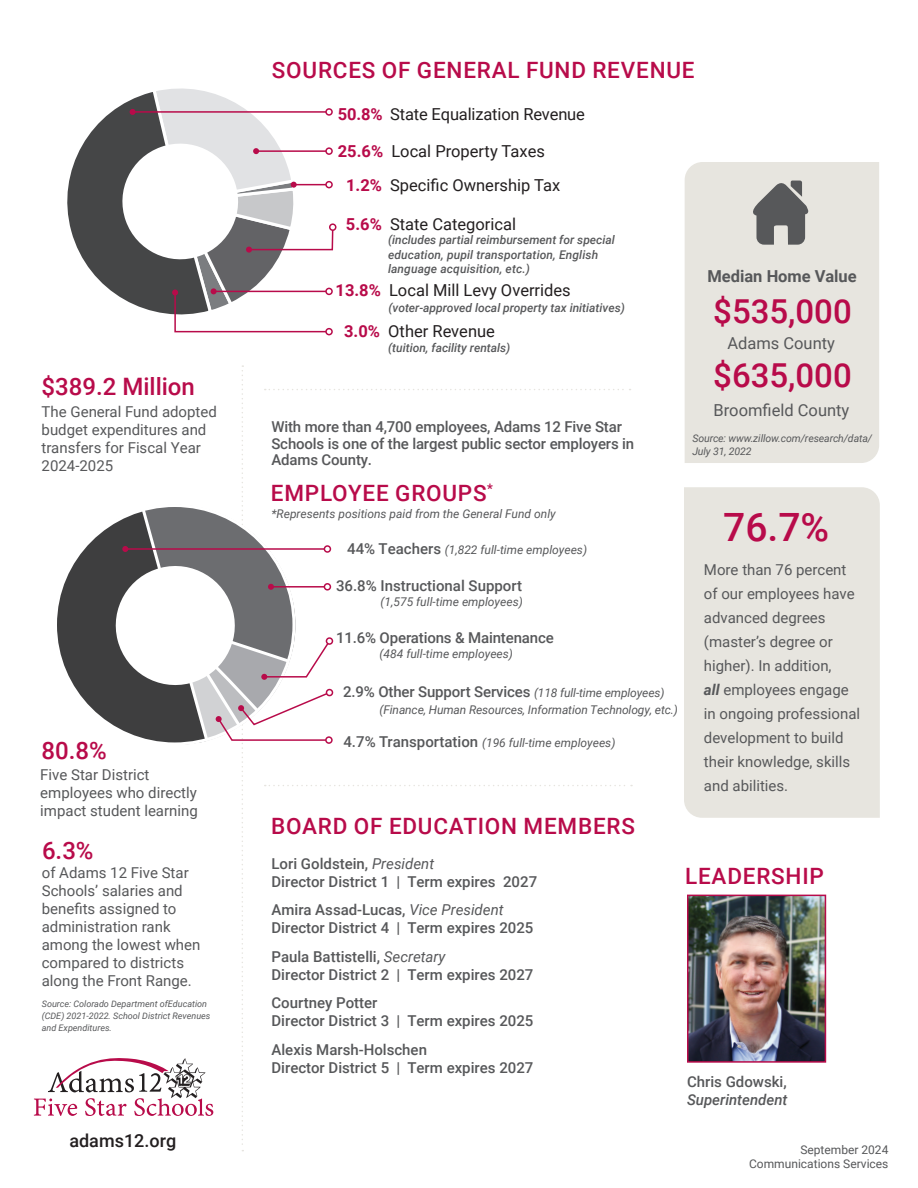
<style>
.page{position:relative;width:918px;height:1188px;background:#fff}
.page>*{position:absolute;margin:0;border:0;box-sizing:border-box;transform-origin:0 0}
.t1{font:500 39px "Roboto";color:#b80b4a}
.t2{font:500 33px "Roboto";color:#b80b4a}
.t3{font:500 24px "Roboto";color:#b80b4a}
.t4{font:500 22.5px "Roboto";letter-spacing:.035em;color:#b80b4a}
.t5{font:500 18px "Roboto";color:#231f20}
.t6{font:16.5px/34px "Roboto";color:#231f20}
.t7{font:16.5px "Roboto";color:#57585a}
.t8{font:700 16.5px "Roboto";color:#57585a}
.t9{font:500 15px/18px "Roboto";color:#57585a}
.t10{font:15px/18px "Roboto";color:#57585a}
.t11{font:italic 500 15px "Roboto";color:#57585a}
.t12{font:italic 12px "Roboto";color:#57585a}
.t13{font:italic 500 12px/14.4px "Roboto";color:#57585a}
.t14{font:12px/14.4px "Roboto";color:#57585a;text-align:right}
.t15{font:italic 10.5px/12.6px "Roboto";letter-spacing:-.01em;color:#57585a}
.t16{font:italic 9px/12px "Roboto";color:#57585a}
.s1{font-weight:700;color:#b80b4a}
.s2{font-weight:500;font-style:normal;font-size:15px}
.s3{font-weight:400;font-style:italic;font-size:12px}
.s4{font-weight:700;font-style:italic}
.s5{font-weight:400;font-style:italic}
</style>
<div class="page">
<div style="left:684px;top:487px;width:196px;height:331px;background:#e7e5df"></div>
<img style="left:690px;top:898px;width:133px;height:162px">
<div style="left:687px;top:895px;width:139px;height:168px;border:2px solid #b80b4a"></div>
<div style="left:685px;top:162px;width:194px;height:301px;background:#e7e5df"></div>
<svg style="left:748px;top:180px;width:64px;height:65px;background:#939392"></svg>
<svg style="left:34px;top:365px;width:598px;height:786px"></svg>
<div style="left:326px;top:637px;width:7px;height:8px;border:2px solid #b80b4a;border-radius:50%"></div>
<div style="left:329px;top:223px;width:7px;height:8px;border:2px solid #b80b4a;border-radius:50%"></div>
<div style="left:325px;top:328px;width:8px;height:7px;border:2px solid #b80b4a;border-radius:50%"></div>
<svg style="left:67px;top:88px;width:267px;height:245px"></svg>
<h3 class="t3" style="left:42px;top:370px;width:155px">$389.2 Million</h3>
<p class="t10" style="left:42px;top:402px;width:177px">The General Fund adopted budget expenditures and transfers for Fiscal Year<br>2024-2025</p>
<h3 class="t3" style="left:42px;top:733px;width:67px">80.8%</h3>
<p class="t10" style="left:40px;top:765px;width:159px">Five Star District employees who directly impact student learning</p>
<h3 class="t3" style="left:42px;top:834px;width:53px">6.3%</h3>
<p class="t10" style="left:42px;top:863px;width:160px">of Adams 12 Five Star<br>Schools’ salaries and benefits assigned to administration rank among the lowest when compared to districts along the Front Range.</p>
<p class="t16" style="left:42px;top:998px;width:170px">Source: Colorado Department ofEducation (CDE) 2021-2022. School District Revenues and Expenditures.</p>
<p class="t5" style="left:69px;top:1128px;width:108px">adams12.org</p>
<h3 class="t4" style="left:272px;top:54px;width:424px">SOURCES OF GENERAL FUND REVENUE</h3>
<p class="t6" style="left:338px;top:96px;width:249px"><span class="s1">50.8%</span> State Equalization Revenue</p>
<p class="t6" style="left:346px;top:133px;width:216px;text-indent:-8px"><span class="s1">25.6%</span> Local Property Taxes<br><span class="s1">1.2%</span> Specific Ownership Tax</p>
<p class="t6" style="left:346px;top:207px;width:172px"><span class="s1">5.6%</span> State Categorical</p>
<p class="t13" style="left:388px;top:232px;width:228px">(includes partial reimbursement for special education, pupil transportation, English language acquisition, etc.)</p>
<p class="t6" style="left:336px;top:273px;width:237px"><span class="s1">13.8%</span> Local Mill Levy Overrides</p>
<p class="t6" style="left:344px;top:313px;width:152px"><span class="s1">3.0%</span> Other Revenue</p>
<p class="t13" style="left:388px;top:300px;width:238px">(voter-approved local property tax initiatives)</p>
<p class="t13" style="left:388px;top:341px;width:124px">(tuition, facility rentals)</p>
<p class="t9" style="left:271px;top:418px;width:364px;line-height:16.5px">With more than 4,700 employees, Adams 12 Five Star<br>Schools is one of the largest public sector employers in<br>Adams County.</p>
<h3 class="t4" style="left:271px;top:477px;width:224px">EMPLOYEE GROUPS<sup>*</sup></h3>
<p class="t12" style="left:272px;top:506px;width:286px">*Represents positions paid from the General Fund only</p>
<p class="t12" style="left:347px;top:541px;width:241px"><span class="s2">44% Teachers</span> (1,822 full-time employees)</p>
<p class="t9" style="left:336px;top:577px;width:188px">36.8% Instructional Support</p>
<p class="t12" style="left:381px;top:593px;width:144px">(1,575 full-time employees)</p>
<p class="t9" style="left:336px;top:628px;width:219px">11.6% Operations &amp; Maintenance</p>
<p class="t12" style="left:380px;top:646px;width:135px">(484 full-time employees)</p>
<p class="t9" style="left:343px;top:682px;width:323px">2.9% Other Support Services <span class="s3">(118 full-time employees)</span></p>
<p class="t12" style="left:343px;top:734px;width:273px"><span class="s2">4.7% Transportation</span> (196 full-time employees)</p>
<p class="t12" style="left:380px;top:701px;width:300px">(Finance, Human Resources, Information Technology, etc.)</p>
<p class="t8" style="left:707px;top:264px;width:151px">Median Home Value</p>
<h2 class="t2" style="left:713px;top:288px;width:140px">$535,000</h2>
<p class="t7" style="left:727px;top:331px;width:109px">Adams County</p>
<h2 class="t2" style="left:713px;top:353px;width:140px">$635,000</h2>
<p class="t7" style="left:714px;top:399px;width:137px">Broomfield County</p>
<p class="t15" style="left:692px;top:432px;width:181px">Source: www.zillow.com/research/data/<br>July 31, 2022</p>
<h1 class="t1" style="left:723px;top:500px;width:107px">76.7%</h1>
<p class="t10" style="left:704px;top:558px;width:158px;line-height:24px">More than 76 percent of our employees have advanced degrees (master’s degree or higher). In addition,<br><span class="s4">all</span> employees engage in ongoing professional development to build their knowledge, skills and abilities.</p>
<h3 class="t4" style="left:271px;top:811px;width:365px">BOARD OF EDUCATION MEMBERS</h3>
<p class="t9" style="left:272px;top:854px;width:267px">Lori Goldstein, <span class="s5">President<br></span>Director District 1 | Term expires 2027</p>
<p class="t9" style="left:272px;top:901px;width:263px">Amira Assad-Lucas, <span class="s5">Vice President<br></span>Director District 4 | Term expires 2025</p>
<p class="t9" style="left:272px;top:947px;width:263px">Paula Battistelli, <span class="s5">Secretary<br></span>Director District 2 | Term expires 2027</p>
<p class="t9" style="left:272px;top:994px;width:263px">Courtney Potter<br>Director District 3 | Term expires 2025</p>
<p class="t9" style="left:272px;top:1040px;width:263px">Alexis Marsh-Holschen<br>Director District 5 | Term expires 2027</p>
<h3 class="t4" style="left:685px;top:860px;width:140px">LEADERSHIP</h3>
<p class="t9" style="left:687px;top:1072px;width:101px">Chris Gdowski,</p>
<p class="t11" style="left:687px;top:1089px;width:102px">Superintendent</p>
<p class="t14" style="left:749px;top:1142px;width:141px">September 2024<br>Communications Services</p>
</div>
